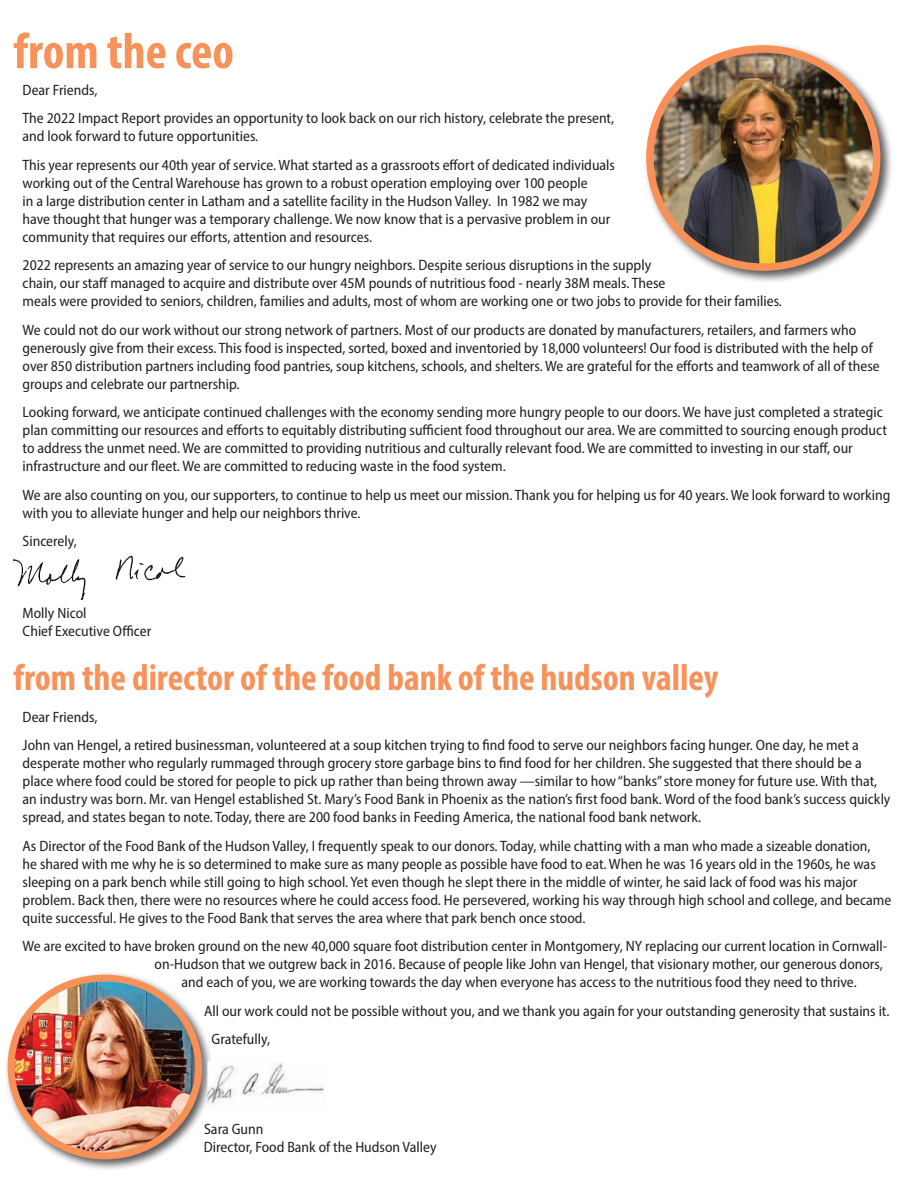
<style>
.page{position:relative;width:918px;height:1188px;background:#fff}
.page>*{position:absolute;margin:0;border:0;box-sizing:border-box;transform-origin:0 0}
.t1{font:700 condensed 51px "Myriad Pro";color:#f7925b}
.t2{font:700 condensed 37.5px "Myriad Pro";color:#f7925b}
.t3{font:semi-condensed 15px/18px "Myriad Pro";color:#231f20}
</style>
<div class="page">
<div style="left:643px;top:42px;width:250px;height:242px;background:#231f20;opacity:.75"></div>
<img style="left:650px;top:49px;width:227px;height:218px">
<div style="left:646px;top:45px;width:234px;height:226px;border:8px solid #f79157;border-radius:50%"></div>
<div style="left:5px;top:972px;width:209px;height:199px;background:#231f20;opacity:.75"></div>
<img style="left:12px;top:978px;width:180px;height:178px">
<div style="left:8px;top:975px;width:194px;height:184px;border:7px solid #f79157;border-radius:50%"></div>
<img style="left:14px;top:555px;width:172px;height:45px">
<img style="left:207px;top:1061px;width:117px;height:49px">
<h1 class="t1" style="left:14px;top:19px;width:222px">from the ceo</h1>
<p class="t3" style="left:23px;top:75px;width:593px;line-height:28.5px">Dear Friends,<br>The 2022 Impact Report provides an opportunity to look back on our rich history, celebrate the present,</p>
<p class="t3" style="left:23px;top:122px;width:594px;line-height:28.5px">and look forward to future opportunities.<br>This year represents our 40th year of service. What started as a grassroots effort of dedicated individuals</p>
<p class="t3" style="left:23px;top:174px;width:589px">working out of the Central Warehouse has grown to a robust operation employing over 100 people<br>in a large distribution center in Latham and a satellite facility in the Hudson Valley. In 1982 we may have thought that hunger was a temporary challenge. We now know that is a pervasive problem in our community that requires our efforts, attention and resources.</p>
<p class="t3" style="left:23px;top:256px;width:761px">2022 represents an amazing year of service to our hungry neighbors. Despite serious disruptions in the supply<br>chain, our staff managed to acquire and distribute over 45M pounds of nutritious food - nearly 38M meals. These<br>meals were provided to seniors, children, families and adults, most of whom are working one or two jobs to provide for their families.</p>
<p class="t3" style="left:23px;top:321px;width:859px">We could not do our work without our strong network of partners. Most of our products are donated by manufacturers, retailers, and farmers who generously give from their excess. This food is inspected, sorted, boxed and inventoried by 18,000 volunteers! Our food is distributed with the help of over 850 distribution partners including food pantries, soup kitchens, schools, and shelters. We are grateful for the efforts and teamwork of all of these groups and celebrate our partnership.</p>
<p class="t3" style="left:23px;top:403px;width:866px">Looking forward, we anticipate continued challenges with the economy sending more hungry people to our doors. We have just completed a strategic plan committing our resources and efforts to equitably distributing sufficient food throughout our area. We are committed to sourcing enough product to address the unmet need. We are committed to providing nutritious and culturally relevant food. We are committed to investing in our staff, our infrastructure and our fleet. We are committed to reducing waste in the food system.</p>
<p class="t3" style="left:23px;top:486px;width:869px">We are also counting on you, our supporters, to continue to help us meet our mission. Thank you for helping us for 40 years. We look forward to working with you to alleviate hunger and help our neighbors thrive.</p>
<p class="t3" style="left:23px;top:532px;width:56px">Sincerely,</p>
<p class="t3" style="left:23px;top:604px;width:130px">Molly Nicol<br>Chief Executive Officer</p>
<h2 class="t2" style="left:14px;top:654px;width:706px">from the director of the food bank of the hudson valley</h2>
<p class="t3" style="left:23px;top:702px;width:838px;line-height:28.5px">Dear Friends,<br>John van Hengel, a retired businessman, volunteered at a soup kitchen trying to find food to serve our neighbors facing hunger. One day, he met a</p>
<p class="t3" style="left:23px;top:754px;width:869px">desperate mother who regularly rummaged through grocery store garbage bins to find food for her children. She suggested that there should be a place where food could be stored for people to pick up rather than being thrown away —similar to how “banks” store money for future use. With that, an industry was born. Mr. van Hengel established St. Mary’s Food Bank in Phoenix as the nation’s first food bank. Word of the food bank’s success quickly spread, and states began to note. Today, there are 200 food banks in Feeding America, the national food bank network.</p>
<p class="t3" style="left:23px;top:837px;width:870px">As Director of the Food Bank of the Hudson Valley, I frequently speak to our donors. Today, while chatting with a man who made a sizeable donation,<br>he shared with me why he is so determined to make sure as many people as possible have food to eat. When he was 16 years old in the 1960s, he was sleeping on a park bench while still going to high school. Yet even though he slept there in the middle of winter, he said lack of food was his major problem. Back then, there were no resources where he could access food. He persevered, working his way through high school and college, and became quite successful. He gives to the Food Bank that serves the area where that park bench once stood.</p>
<p class="t3" style="left:23px;top:937px;width:866px">We are excited to have broken ground on the new 40,000 square foot distribution center in Montgomery, NY replacing our current location in Cornwall-</p>
<p class="t3" style="left:155px;top:955px;width:730px">on-Hudson that we outgrew back in 2016. Because of people like John van Hengel, that visionary mother, our generous donors,</p>
<p class="t3" style="left:182px;top:973px;width:677px">and each of you, we are working towards the day when everyone has access to the nutritious food they need to thrive.</p>
<p class="t3" style="left:212px;top:996px;width:679px;line-height:28.5px;text-indent:-8px">All our work could not be possible without you, and we thank you again for your outstanding generosity that sustains it.<br>Gratefully,</p>
<p class="t3" style="left:204px;top:1120px;width:234px">Sara Gunn<br>Director, Food Bank of the Hudson Valley</p>
</div>
